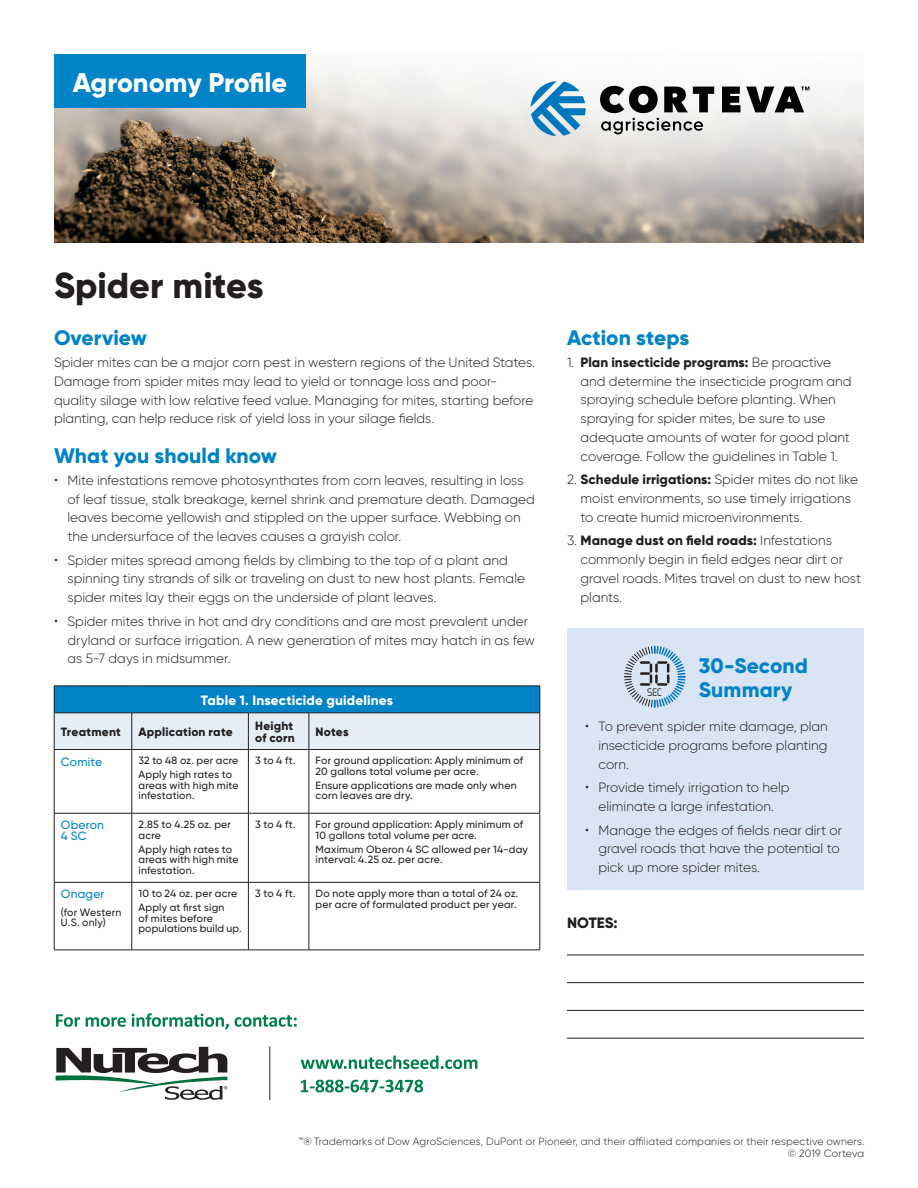
<style>
.page{position:relative;width:918px;height:1188px;background:#fff}
.page>*{position:absolute;margin:0;border:0;box-sizing:border-box;transform-origin:0 0}
.t1{font:800 36px "Gilroy";letter-spacing:-.005em;color:#231f20}
.t2{font:800 27px "Gilroy";letter-spacing:-.01em;color:#fff}
.t3{font:800 21px/24px "Gilroy";letter-spacing:.005em;color:#0183c7}
.t4{font:800 15px "Gilroy";color:#231f20}
.t5{font:300 13.5px/18.8px "Gilroy";color:#231f20}
.t6{font:800 13.5px "Gilroy";letter-spacing:.015em;color:#fff}
.t7{font:800 12px/12px "Gilroy";letter-spacing:.015em;color:#231f20}
.t8{font:500 12px/10.5px "Gilroy";letter-spacing:.015em;color:#0183c7}
.t9{font:500 10.5px/10.5px "Gilroy";letter-spacing:.02em;color:#231f20}
.t10{font:300 10.5px/12px "Gilroy";letter-spacing:.02em;color:#231f20;text-align:right}
.t11{font:9.6px "Digital ICG";color:#231f20}
.s1{font-size:14.25px}
.s2{font-weight:800}
</style>
<div class="page">
<hr style="left:567px;top:955px;width:297px;height:1px;background:#231f20">
<hr style="left:567px;top:982px;width:297px;height:1px;background:#231f20">
<hr style="left:567px;top:1010px;width:297px;height:1px;background:#231f20">
<hr style="left:567px;top:1038px;width:297px;height:1px;background:#231f20">
<div style="left:567px;top:628px;width:297px;height:262px;background:#d9e5f4"></div>
<svg style="left:624px;top:646px;width:62px;height:62px"></svg>
<svg style="left:54px;top:686px;width:487px;height:64px;background:#81bcde"></svg>
<hr style="left:54px;top:713px;width:78px;height:1px;background:#231f20">
<hr style="left:54px;top:713px;width:1px;height:36px;background:#231f20">
<hr style="left:132px;top:713px;width:116px;height:1px;background:#231f20">
<hr style="left:132px;top:713px;width:1px;height:36px;background:#231f20">
<hr style="left:248px;top:713px;width:61px;height:1px;background:#231f20">
<hr style="left:248px;top:713px;width:1px;height:36px;background:#231f20">
<hr style="left:309px;top:713px;width:231px;height:1px;background:#231f20">
<hr style="left:309px;top:713px;width:1px;height:36px;background:#231f20">
<hr style="left:540px;top:713px;width:1px;height:36px;background:#231f20">
<hr style="left:54px;top:749px;width:78px;height:1px;background:#231f20">
<hr style="left:54px;top:750px;width:1px;height:63px;background:#231f20">
<hr style="left:132px;top:749px;width:116px;height:1px;background:#231f20">
<hr style="left:132px;top:750px;width:1px;height:63px;background:#231f20">
<hr style="left:248px;top:749px;width:61px;height:1px;background:#231f20">
<hr style="left:248px;top:750px;width:1px;height:63px;background:#231f20">
<hr style="left:309px;top:749px;width:231px;height:1px;background:#231f20">
<hr style="left:309px;top:750px;width:1px;height:63px;background:#231f20">
<hr style="left:540px;top:750px;width:1px;height:63px;background:#231f20">
<hr style="left:54px;top:813px;width:78px;height:1px;background:#231f20">
<hr style="left:54px;top:813px;width:1px;height:69px;background:#231f20">
<hr style="left:132px;top:813px;width:116px;height:1px;background:#231f20">
<hr style="left:132px;top:813px;width:1px;height:69px;background:#231f20">
<hr style="left:248px;top:813px;width:61px;height:1px;background:#231f20">
<hr style="left:248px;top:813px;width:1px;height:69px;background:#231f20">
<hr style="left:309px;top:813px;width:231px;height:1px;background:#231f20">
<hr style="left:309px;top:813px;width:1px;height:69px;background:#231f20">
<hr style="left:540px;top:813px;width:1px;height:69px;background:#231f20">
<hr style="left:54px;top:882px;width:78px;height:1px;background:#231f20">
<hr style="left:54px;top:883px;width:1px;height:67px;background:#231f20">
<hr style="left:132px;top:882px;width:116px;height:1px;background:#231f20">
<hr style="left:132px;top:883px;width:1px;height:67px;background:#231f20">
<hr style="left:248px;top:882px;width:61px;height:1px;background:#231f20">
<hr style="left:248px;top:883px;width:1px;height:67px;background:#231f20">
<hr style="left:309px;top:882px;width:231px;height:1px;background:#231f20">
<hr style="left:309px;top:883px;width:1px;height:67px;background:#231f20">
<hr style="left:540px;top:883px;width:1px;height:67px;background:#231f20">
<hr style="left:54px;top:950px;width:78px;height:1px;background:#231f20">
<hr style="left:132px;top:950px;width:116px;height:1px;background:#231f20">
<hr style="left:248px;top:950px;width:61px;height:1px;background:#231f20">
<hr style="left:309px;top:950px;width:231px;height:1px;background:#231f20">
<svg style="left:301px;top:1056px;width:176px;height:13px"></svg>
<svg style="left:301px;top:1080px;width:122px;height:12px"></svg>
<svg style="left:56px;top:1013px;width:241px;height:16px"></svg>
<hr style="left:269px;top:1046px;width:1px;height:54px;background:#231f20">
<svg style="left:56px;top:1047px;width:171px;height:53px"></svg>
<img style="left:54px;top:67px;width:810px;height:176px">
<div style="left:54px;top:54px;width:252px;height:54px;background:#0183c7"></div>
<svg style="left:531px;top:81px;width:55px;height:55px"></svg>
<svg style="left:722px;top:87px;width:18px;height:25px"></svg>
<svg style="left:746px;top:87px;width:63px;height:25px"></svg>
<svg style="left:600px;top:86px;width:114px;height:48px"></svg>
<h2 class="t2" style="left:73px;top:65px;width:216px">Agronomy Profile</h2>
<h1 class="t1" style="left:54px;top:263px;width:211px">Spider mites</h1>
<h3 class="t3" style="left:54px;top:326px;width:94px">Overview</h3>
<p class="t5" style="left:54px;top:353px;width:483px">Spider mites can be a major corn pest in western regions of the United States.<br>Damage from spider mites may lead to yield or tonnage loss and poor&shy;quality silage with low relative feed value. Managing for mites, starting before planting, can help reduce risk of yield loss in your silage fields.</p>
<h3 class="t3" style="left:54px;top:444px;width:225px">What you should know</h3>
<p class="t5" style="left:68px;top:471px;width:469px;text-indent:-14px"><span class="s1">•</span> Mite infestations remove photosynthates from corn leaves, resulting in loss of leaf tissue, stalk breakage, kernel shrink and premature death. Damaged leaves become yellowish and stippled on the upper surface. Webbing on the undersurface of the leaves causes a grayish color.</p>
<p class="t5" style="left:68px;top:550px;width:459px;text-indent:-14px"><span class="s1">•</span> Spider mites spread among fields by climbing to the top of a plant and spinning tiny strands of silk or traveling on dust to new host plants. Female spider mites lay their eggs on the underside of plant leaves.</p>
<p class="t5" style="left:68px;top:612px;width:469px;text-indent:-14px"><span class="s1">•</span> Spider mites thrive in hot and dry conditions and are most prevalent under dryland or surface irrigation. A new generation of mites may hatch in as few as 5-7 days in midsummer.</p>
<p class="t6" style="left:201px;top:692px;width:194px">Table 1. Insecticide guidelines</p>
<p class="t7" style="left:61px;top:726px;width:62px">Treatment</p>
<p class="t7" style="left:139px;top:726px;width:96px">Application rate</p>
<p class="t7" style="left:255px;top:720px;width:41px">Height of corn</p>
<p class="t7" style="left:316px;top:726px;width:35px">Notes</p>
<p class="t8" style="left:61px;top:756px;width:43px">Comite</p>
<p class="t9" style="left:139px;top:754px;width:101px;line-height:14px">32 to 48 oz. per acre<br>Apply high rates to</p>
<p class="t9" style="left:139px;top:780px;width:102px">areas with high mite infestation.</p>
<p class="t9" style="left:255px;top:755px;width:42px">3 to 4 ft.</p>
<p class="t9" style="left:316px;top:755px;width:209px">For ground application: Apply minimum of<br>20 gallons total volume per acre.</p>
<p class="t9" style="left:316px;top:780px;width:202px">Ensure applications are made only when corn leaves are dry.</p>
<p class="t8" style="left:61px;top:820px;width:45px">Oberon<br>4 SC</p>
<p class="t9" style="left:139px;top:819px;width:94px">2.85 to 4.25 oz. per acre</p>
<p class="t9" style="left:139px;top:844px;width:102px">Apply high rates to areas with high mite infestation.</p>
<p class="t8" style="left:61px;top:889px;width:45px">Onager</p>
<p class="t9" style="left:61px;top:907px;width:62px">(for Western<br>U.S. only)</p>
<p class="t9" style="left:139px;top:887px;width:100px;line-height:14px">10 to 24 oz. per acre<br>Apply at first sign</p>
<p class="t9" style="left:139px;top:913px;width:105px">of mites before populations build up.</p>
<p class="t9" style="left:255px;top:819px;width:42px">3 to 4 ft.</p>
<p class="t9" style="left:316px;top:819px;width:209px">For ground application: Apply minimum of<br>10 gallons total volume per acre.</p>
<p class="t9" style="left:316px;top:844px;width:214px">Maximum Oberon 4 SC allowed per 14-day interval: 4.25 oz. per acre.</p>
<p class="t9" style="left:255px;top:888px;width:42px">3 to 4 ft.</p>
<p class="t9" style="left:316px;top:888px;width:204px">Do note apply more than a total of 24 oz. per acre of formulated product per year.</p>
<h3 class="t3" style="left:567px;top:326px;width:124px">Action steps</h3>
<p class="t5" style="left:580px;top:353px;width:273px;text-indent:-14px">1. <span class="s2">Plan insecticide programs:</span> Be proactive and determine the insecticide program and spraying schedule before planting. When spraying for spider mites, be sure to use adequate amounts of water for good plant coverage. Follow the guidelines in Table 1.</p>
<p class="t5" style="left:580px;top:470px;width:279px;text-indent:-14px">2. <span class="s2">Schedule irrigations:</span> Spider mites do not like moist environments, so use timely irrigations to create humid microenvironments.</p>
<p class="t5" style="left:580px;top:531px;width:282px;text-indent:-14px">3. <span class="s2">Manage dust on field roads:</span> Infestations commonly begin in field edges near dirt or gravel roads. Mites travel on dust to new host plants.</p>
<p class="t11" style="left:647px;top:686px;width:17px">SEC</p>
<h3 class="t3" style="left:699px;top:654px;width:111px">30-Second<br>Summary</h3>
<p class="t5" style="left:598px;top:717px;width:231px;text-align:justify;text-indent:-14px"><span class="s1">•</span> To prevent spider mite damage, plan insecticide programs before planting corn.</p>
<p class="t5" style="left:585px;top:778px;width:206px;text-align:center"><span class="s1">•</span> Provide timely irrigation to help eliminate a large infestation.</p>
<p class="t5" style="left:598px;top:820px;width:245px;text-indent:-14px"><span class="s1">•</span> Manage the edges of fields near dirt or gravel roads that have the potential to pick up more spider mites.</p>
<p class="t4" style="left:567px;top:913px;width:52px">NOTES:</p>
<p class="t10" style="left:298px;top:1135px;width:567px">™® Trademarks of Dow AgroSciences, DuPont or Pioneer, and their affiliated companies or their respective owners. © 2019 Corteva</p>
</div>
